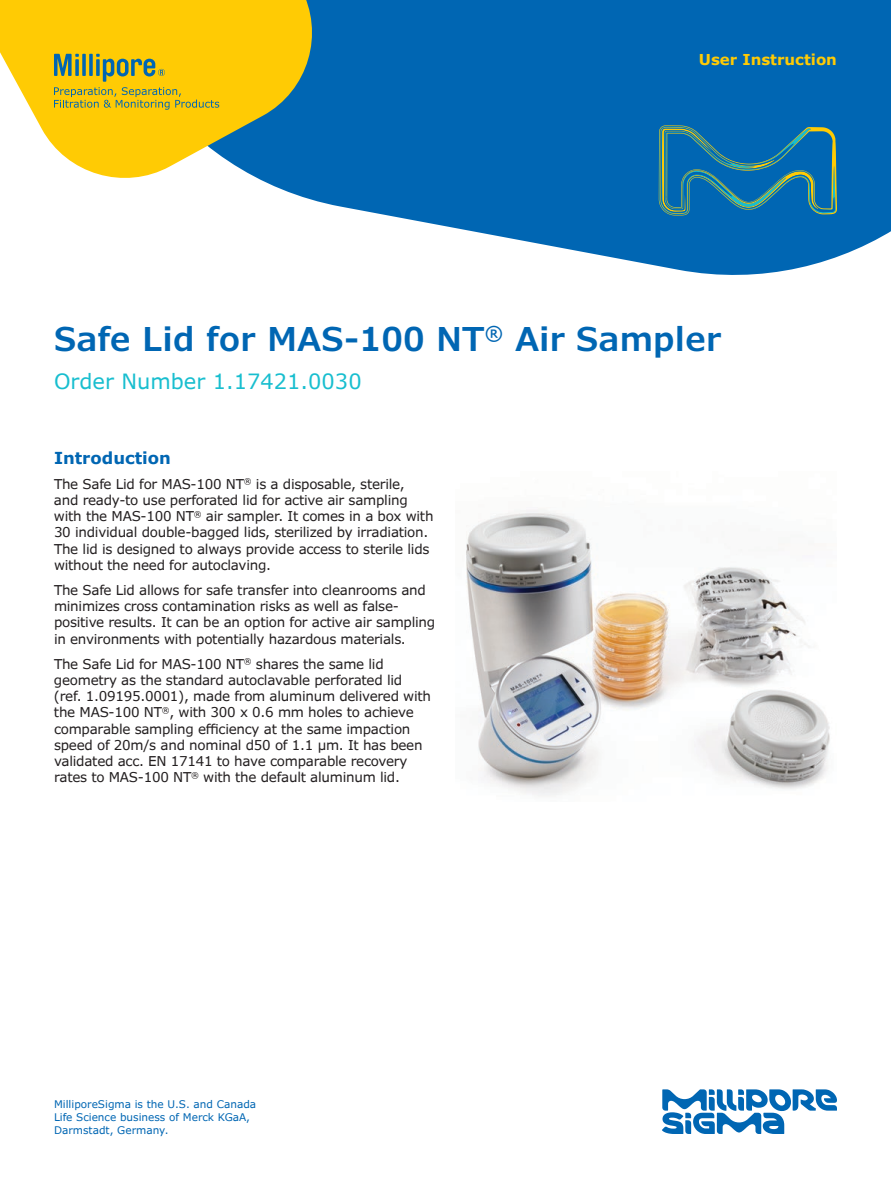
<style>
.page{position:relative;width:891px;height:1188px;background:#fff}
.page>*{position:absolute;margin:0;border:0;box-sizing:border-box;transform-origin:0 0}
.t1{font:600 33px "Verdana Pro";color:#0066b3}
.t2{font:21px "Verdana Pro";color:#18becf}
.t3{font:700 16.5px "Verdana Pro";color:#0066b3}
.t4{font:700 15px "Verdana Pro";color:#ffcb04}
.t5{font:13.5px/16.2px "Verdana Pro";letter-spacing:-.02em;color:#231f20}
.t6{font:10.5px/12.6px "Verdana Pro";color:#0066b3}
</style>
<div class="page">
<svg style="left:286px;top:0;width:605px;height:275px;background:#217abd"></svg>
<svg style="left:659px;top:125px;width:178px;height:90px;background:#1b74a1"></svg>
<svg style="left:0;top:0;width:325px;height:191px;fill:#ffcb04"></svg>
<svg style="left:54px;top:54px;width:165px;height:56px;background:#ceb725"></svg>
<img style="left:466px;top:509px;width:364px;height:287px">
<svg style="left:662px;top:1089px;width:175px;height:45px"></svg>
<p class="t4" style="left:699px;top:50px;width:140px">User Instruction</p>
<h1 class="t1" style="left:54px;top:318px;width:669px">Safe Lid for MAS-100 NT<sup>®</sup> Air Sampler</h1>
<h2 class="t2" style="left:54px;top:368px;width:309px">Order Number 1.17421.0030</h2>
<p class="t3" style="left:54px;top:447px;width:119px">Introduction</p>
<p class="t5" style="left:54px;top:476px;width:381px">The Safe Lid for MAS-100 NT<sup>®</sup> is a disposable, sterile,<br>and ready-to use perforated lid for active air sampling with the MAS-100 NT<sup>®</sup> air sampler. It comes in a box with 30 individual double-bagged lids, sterilized by irradiation.<br>The lid is designed to always provide access to sterile lids without the need for autoclaving.</p>
<p class="t5" style="left:54px;top:582px;width:383px">The Safe Lid allows for safe transfer into cleanrooms and minimizes cross contamination risks as well as false&shy;positive results. It can be an option for active air sampling in environments with potentially hazardous materials.</p>
<p class="t5" style="left:54px;top:656px;width:379px">The Safe Lid for MAS-100 NT<sup>®</sup> shares the same lid geometry as the standard autoclavable perforated lid (ref. 1.09195.0001), made from aluminum delivered with the MAS-100 NT<sup>®</sup>, with 300 x 0.6 mm holes to achieve comparable sampling efficiency at the same impaction speed of 20m/s and nominal d50 of 1.1 µm. It has been validated acc. EN 17141 to have comparable recovery rates to MAS-100 NT<sup>®</sup> with the default aluminum lid.</p>
<p class="t6" style="left:54px;top:1098px;width:204px">MilliporeSigma is the U.S. and Canada<br>Life Science business of Merck KGaA,<br>Darmstadt, Germany.</p>
</div>
